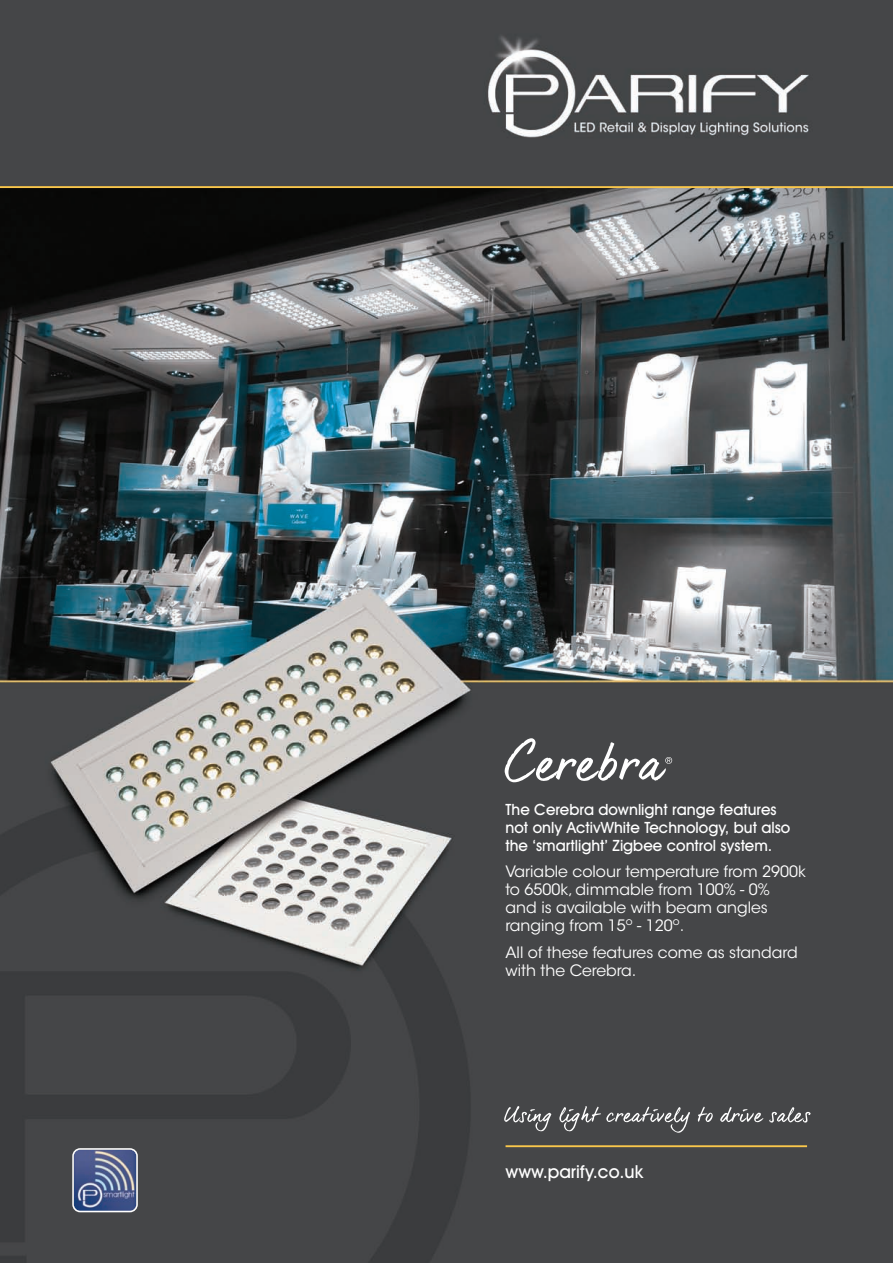
<style>
.page{position:relative;width:893px;height:1263px;background:#fff}
.page>*{position:absolute;margin:0;border:0;box-sizing:border-box;transform-origin:0 0}
.t1{font:500 18px "Avant Garde IT Cby BT";color:#fff}
.t2{font:15.6px/18px "ITC Avant Garde Std";color:#fff}
.t3{font:500 15.6px/18px "Avant Garde IT Cby BT";color:#fff}
</style>
<div class="page">
<img style="left:0;top:0;width:893px;height:1263px">
<svg style="left:505px;top:738px;width:167px;height:45px"></svg>
<hr style="left:0;top:186px;width:893px;height:2px;background:#fac74b">
<svg style="left:72px;top:1148px;width:66px;height:64px;background:#69769c"></svg>
<hr style="left:505px;top:1145px;width:302px;height:2px;background:#fac74b">
<svg style="left:504px;top:1106px;width:47px;height:25px"></svg>
<svg style="left:559px;top:1106px;width:131px;height:27px;background:#616264"></svg>
<svg style="left:698px;top:1106px;width:15px;height:16px"></svg>
<svg style="left:720px;top:1107px;width:43px;height:16px"></svg>
<svg style="left:769px;top:1107px;width:42px;height:16px"></svg>
<p class="t3" style="left:506px;top:802px;width:286px">The Cerebra downlight range features not only ActivWhite Technology, but also the ‘smartlight’ Zigbee control system.</p>
<p class="t2" style="left:506px;top:864px;width:302px">Variable colour temperature from 2900k to 6500k, dimmable from 100% - 0%<br>and is available with beam angles ranging from 15<sup>o</sup> - 120<sup>o</sup>.</p>
<p class="t2" style="left:505px;top:945px;width:294px">All of these features come as standard with the Cerebra.</p>
<p class="t1" style="left:505px;top:1165px;width:139px">www.parify.co.uk</p>
</div>
